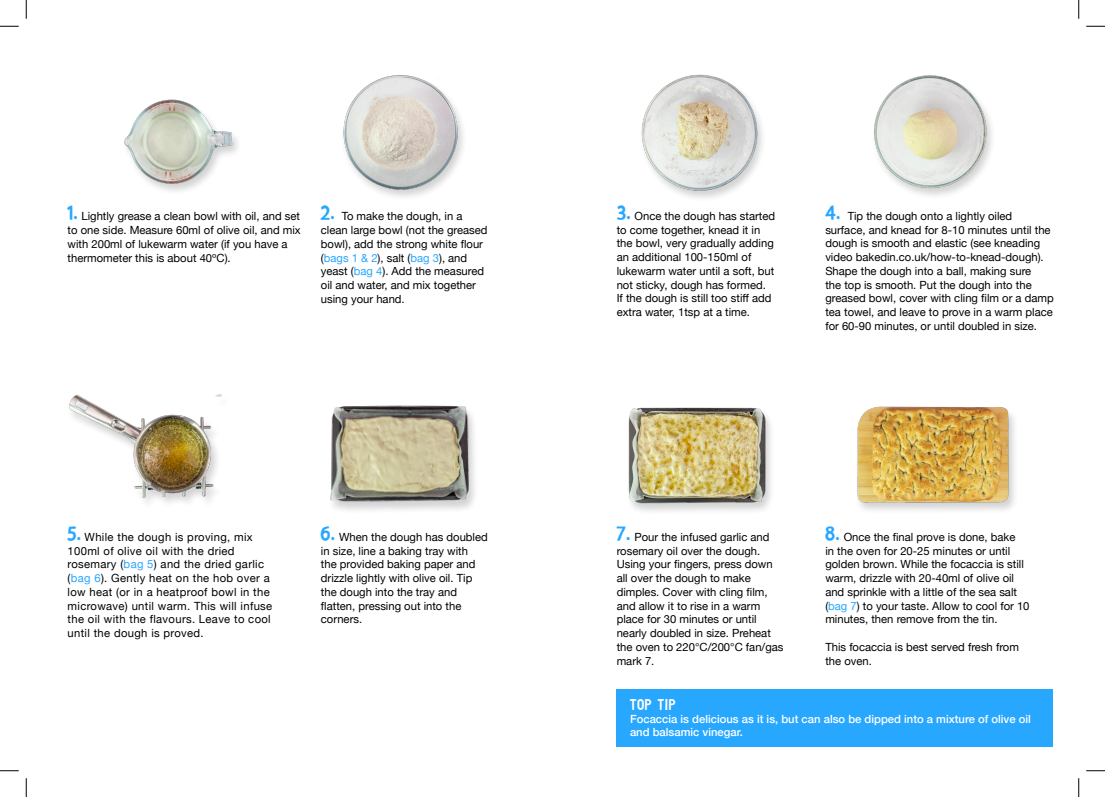
<style>
.page{position:relative;width:1105px;height:797px;background:#fff}
.page>*{position:absolute;margin:0;border:0;box-sizing:border-box;transform-origin:0 0}
.t1{font:15px "Baked In Font 2 one";letter-spacing:.04em;color:#fff}
.t2{font:11.25px/13.8px "Helvetica Neue";color:#000}
.t3{font:11.25px/13.8px "Helvetica Neue";letter-spacing:.03em;color:#000}
.t4{font:500 11.25px/12.5px "Helvetica Neue";color:#fff}
.s1{font-family:"My Fontone";font-size:20px;color:#28a7ff}
.s2{color:#28a7ff}
</style>
<div class="page">
<div style="left:617px;top:689px;width:436px;height:58px;background:#28a7ff"></div>
<img style="left:124px;top:99px;width:114px;height:92px">
<img style="left:69px;top:394px;width:153px;height:109px">
<div style="left:341px;top:75px;width:127px;height:127px;background:#231f20;opacity:.2"></div>
<img style="left:341px;top:75px;width:127px;height:119px">
<div style="left:639px;top:75px;width:128px;height:127px;background:#231f20;opacity:.2"></div>
<img style="left:639px;top:74px;width:128px;height:117px">
<img style="left:330px;top:405px;width:145px;height:106px">
<img style="left:628px;top:407px;width:143px;height:104px">
<img style="left:857px;top:406px;width:158px;height:104px">
<div style="left:871px;top:75px;width:125px;height:125px;background:#231f20;opacity:.2"></div>
<img style="left:871px;top:75px;width:125px;height:116px">
<svg style="left:0;top:25px;width:19px;height:2px"></svg>
<svg style="left:1086px;top:25px;width:19px;height:2px"></svg>
<svg style="left:0;top:770px;width:19px;height:1px"></svg>
<svg style="left:1086px;top:770px;width:19px;height:1px"></svg>
<svg style="left:25px;top:0;width:2px;height:19px"></svg>
<svg style="left:25px;top:778px;width:2px;height:19px"></svg>
<svg style="left:1078px;top:0;width:1px;height:19px"></svg>
<svg style="left:1078px;top:778px;width:1px;height:19px"></svg>
<p class="t2" style="left:68px;top:210px;width:235px"><span class="s1">1.</span> Lightly grease a clean bowl with oil, and set to one side. Measure 60ml of olive oil, and mix with 200ml of lukewarm water (if you have a thermometer this is about 40ºC).</p>
<p class="t2" style="left:321px;top:210px;width:168px"><span class="s1">2.</span> To make the dough, in a clean large bowl (not the greased bowl), add the strong white flour (<span class="s2">bags 1 &amp; 2</span>), salt (<span class="s2">bag 3</span>), and yeast (<span class="s2">bag 4</span>). Add the measured oil and water, and mix together using your hand.</p>
<p class="t3" style="left:68px;top:530px;width:206px"><span class="s1">5.</span> While the dough is proving, mix 100ml of olive oil with the dried rosemary (<span class="s2">bag 5</span>) and the dried garlic (<span class="s2">bag 6</span>). Gently heat on the hob over a low heat (or in a heatproof bowl in the microwave) until warm. This will infuse the oil with the flavours. Leave to cool until the dough is proved.</p>
<p class="t2" style="left:321px;top:530px;width:168px"><span class="s1">6.</span> When the dough has doubled in size, line a baking tray with<br>the provided baking paper and drizzle lightly with olive oil. Tip the dough into the tray and flatten, pressing out into the corners.</p>
<p class="t2" style="left:617px;top:210px;width:160px"><span class="s1">3.</span> Once the dough has started to come together, knead it in the bowl, very gradually adding an additional 100-150ml of lukewarm water until a soft, but not sticky, dough has formed.<br>If the dough is still too stiff add extra water, 1tsp at a time.</p>
<p class="t2" style="left:825px;top:210px;width:230px"><span class="s1">4.</span> Tip the dough onto a lightly oiled surface, and knead for 8-10 minutes until the dough is smooth and elastic (see kneading video bakedin.co.uk/how-to-knead-dough).<br>Shape the dough into a ball, making sure<br>the top is smooth. Put the dough into the greased bowl, cover with cling film or a damp tea towel, and leave to prove in a warm place for 60-90 minutes, or until doubled in size.</p>
<p class="t2" style="left:617px;top:530px;width:168px"><span class="s1">7.</span> Pour the infused garlic and rosemary oil over the dough.<br>Using your fingers, press down all over the dough to make dimples. Cover with cling film, and allow it to rise in a warm place for 30 minutes or until nearly doubled in size. Preheat the oven to 220°C/200°C fan/gas mark 7.</p>
<p class="t1" style="left:630px;top:697px;width:47px">TOP TIP</p>
<p class="t2" style="left:825px;top:530px;width:206px"><span class="s1">8.</span> Once the final prove is done, bake<br>in the oven for 20-25 minutes or until golden brown. While the focaccia is still warm, drizzle with 20-40ml of olive oil and sprinkle with a little of the sea salt (<span class="s2">bag 7</span>) to your taste. Allow to cool for 10 minutes, then remove from the tin.</p>
<p class="t2" style="left:825px;top:640px;width:195px">This focaccia is best served fresh from the oven.</p>
<p class="t4" style="left:630px;top:712px;width:402px">Focaccia is delicious as it is, but can also be dipped into a mixture of olive oil and balsamic vinegar.</p>
</div>
